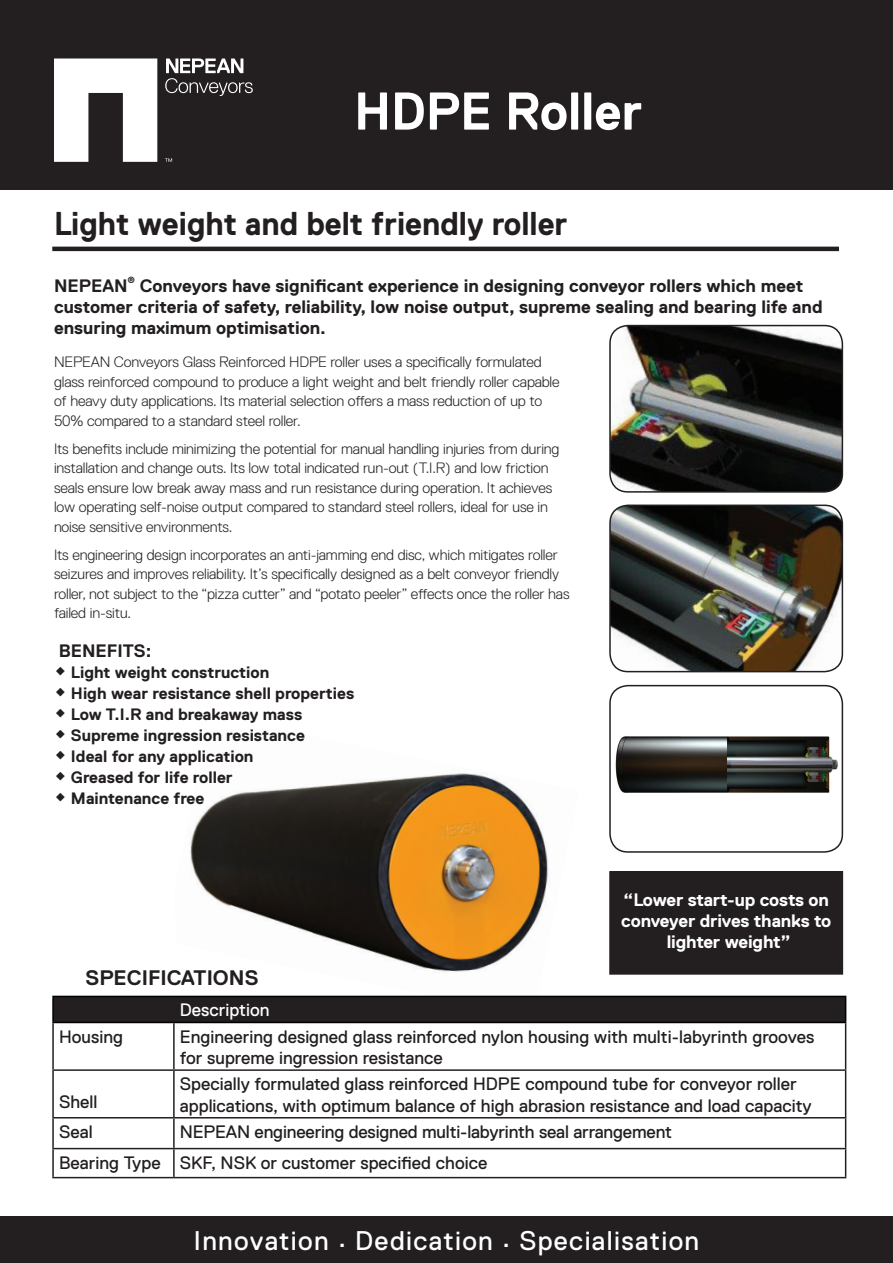
<style>
.page{position:relative;width:893px;height:1263px;background:#fff}
.page>*{position:absolute;margin:0;border:0;box-sizing:border-box;transform-origin:0 0}
.t1{font:700 53.1px "Replica Std";color:#fff;scale:.95 1}
.t2{font:700 33px "Replica Std";color:#231f20;scale:.95 1}
.t3{font:27px "Replica Pro";letter-spacing:.05em;color:#fff}
.t4{font:700 21px "Replica Std";color:#231f20}
.t5{font:18px/21.6px "Replica Pro";color:#231f20}
.t6{font:700 18px/21px "Replica Std";color:#231f20}
.t7{font:700 18px/21px "Replica Std";letter-spacing:-.01em;color:#fff;text-align:center}
.t8{font:18px "Replica Pro";color:#fff}
.t9{font:700 16.5px "Replica Std";color:#231f20}
.t10{font:300 15px/19.5px "Replica Std";letter-spacing:-.01em;color:#231f20}
.t11{font:700 9px "Replica Std";color:#231f20}
.s1{font-size:27px}
</style>
<div class="page">
<img style="left:174px;top:773px;width:405px;height:223px">
<div style="left:610px;top:872px;width:232px;height:102px;background:#231f20"></div>
<div style="left:609px;top:871px;width:234px;height:104px;border:2px solid #231f20"></div>
<div style="left:0;top:0;width:893px;height:189px;background:#231f20"></div>
<svg style="left:165px;top:158px;width:7px;height:4px"></svg>
<svg style="left:54px;top:59px;width:103px;height:103px"></svg>
<svg style="left:165px;top:59px;width:88px;height:37px"></svg>
<div style="left:0;top:1217px;width:893px;height:46px;background:#231f20"></div>
<hr style="left:52px;top:247px;width:787px;height:4px;background:#231f20">
<img style="left:610px;top:686px;width:232px;height:166px">
<div style="left:609px;top:685px;width:234px;height:168px;border:2px solid #231f20;border-radius:18px"></div>
<img style="left:610px;top:506px;width:232px;height:166px">
<div style="left:609px;top:504px;width:234px;height:168px;border:2px solid #231f20;border-radius:18px"></div>
<img style="left:610px;top:326px;width:232px;height:164px">
<div style="left:609px;top:325px;width:234px;height:168px;border:2px solid #231f20;border-radius:18px"></div>
<hr style="left:52px;top:1023px;width:2px;height:46px;background:#231f20">
<hr style="left:173px;top:1023px;width:2px;height:46px;background:#231f20">
<hr style="left:845px;top:1023px;width:1px;height:46px;background:#231f20">
<hr style="left:52px;top:1069px;width:122px;height:2px;background:#231f20">
<hr style="left:52px;top:1071px;width:2px;height:46px;background:#231f20">
<hr style="left:174px;top:1069px;width:672px;height:2px;background:#231f20">
<hr style="left:173px;top:1071px;width:2px;height:46px;background:#231f20">
<hr style="left:845px;top:1071px;width:1px;height:46px;background:#231f20">
<hr style="left:52px;top:1117px;width:122px;height:1px;background:#231f20">
<hr style="left:52px;top:1118px;width:2px;height:30px;background:#231f20">
<hr style="left:174px;top:1117px;width:672px;height:1px;background:#231f20">
<hr style="left:173px;top:1118px;width:2px;height:30px;background:#231f20">
<hr style="left:845px;top:1118px;width:1px;height:30px;background:#231f20">
<hr style="left:52px;top:1148px;width:122px;height:1px;background:#231f20">
<hr style="left:52px;top:1149px;width:2px;height:28px;background:#231f20">
<hr style="left:174px;top:1148px;width:672px;height:1px;background:#231f20">
<hr style="left:173px;top:1149px;width:2px;height:28px;background:#231f20">
<svg style="left:845px;top:1149px;width:1px;height:28px"></svg>
<hr style="left:52px;top:1177px;width:122px;height:1px;background:#231f20">
<hr style="left:174px;top:1177px;width:672px;height:1px;background:#231f20">
<hr style="left:52px;top:996px;width:122px;height:1px;background:#000">
<hr style="left:52px;top:997px;width:2px;height:25px;background:#000">
<svg style="left:53px;top:996px;width:793px;height:26px;background:#201d1e"></svg>
<hr style="left:52px;top:1022px;width:122px;height:1px;background:#000">
<hr style="left:174px;top:1022px;width:672px;height:1px;background:#000">
<h1 class="t1" style="left:354px;top:82px;width:305px">HDPE Roller</h1>
<h2 class="t2" style="left:54px;top:205px;width:542px">Light weight and belt friendly roller</h2>
<p class="t6" style="left:54px;top:276px;width:75px">NEPEAN</p>
<p class="t11" style="left:128px;top:275px;width:9px">®</p>
<p class="t6" style="left:54px;top:276px;width:770px;text-indent:86px">Conveyors have significant experience in designing conveyor rollers which meet customer criteria of safety, reliability, low noise output, supreme sealing and bearing life and ensuring maximum optimisation.</p>
<p class="t10" style="left:54px;top:352px;width:507px">NEPEAN Conveyors Glass Reinforced HDPE roller uses a specifically formulated glass reinforced compound to produce a light weight and belt friendly roller capable of heavy duty applications. Its material selection offers a mass reduction of up to 50% compared to a standard steel roller.</p>
<p class="t10" style="left:54px;top:439px;width:507px">Its benefits include minimizing the potential for manual handling injuries from during installation and change outs. Its low total indicated run-out (T.I.R) and low friction seals ensure low break away mass and run resistance during operation. It achieves low operating self-noise output compared to standard steel rollers, ideal for use in noise sensitive environments.</p>
<p class="t10" style="left:54px;top:545px;width:517px">Its engineering design incorporates an anti-jamming end disc, which mitigates roller seizures and improves reliability. It’s specifically designed as a belt conveyor friendly roller, not subject to the “pizza cutter” and “potato peeler” effects once the roller has failed in-situ.</p>
<p class="t6" style="left:59px;top:640px;width:94px">BENEFITS:</p>
<p class="t9" style="left:54px;top:663px;width:217px"><span class="s1">•</span> Light weight construction</p>
<p class="t9" style="left:54px;top:684px;width:302px"><span class="s1">•</span> High wear resistance shell properties</p>
<p class="t9" style="left:54px;top:705px;width:250px"><span class="s1">•</span> Low T.I.R and breakaway mass</p>
<p class="t9" style="left:54px;top:726px;width:252px"><span class="s1">•</span> Supreme ingression resistance</p>
<p class="t9" style="left:54px;top:747px;width:201px"><span class="s1">•</span> Ideal for any application</p>
<p class="t9" style="left:54px;top:768px;width:180px"><span class="s1">•</span> Greased for life roller</p>
<p class="t9" style="left:54px;top:789px;width:152px"><span class="s1">•</span> Maintenance free</p>
<h3 class="t4" style="left:86px;top:966px;width:175px">SPECIFICATIONS</h3>
<p class="t8" style="left:180px;top:1000px;width:91px">Description</p>
<p class="t7" style="left:621px;top:889px;width:211px">“Lower start-up costs on conveyer drives thanks to lighter weight”</p>
<p class="t5" style="left:59px;top:1025px;width:65px">Housing</p>
<p class="t5" style="left:180px;top:1025px;width:636px">Engineering designed glass reinforced nylon housing with multi-labyrinth grooves for supreme ingression resistance</p>
<p class="t5" style="left:59px;top:1091px;width:40px">Shell</p>
<p class="t5" style="left:180px;top:1073px;width:633px">Specially formulated glass reinforced HDPE compound tube for conveyor roller applications, with optimum balance of high abrasion resistance and load capacity</p>
<p class="t5" style="left:59px;top:1121px;width:35px">Seal</p>
<p class="t5" style="left:59px;top:1116px;width:614px;line-height:30.8px;text-indent:121px">NEPEAN engineering designed multi-labyrinth seal arrangement<br>Bearing Type SKF, NSK or customer specified choice</p>
<h3 class="t3" style="left:194px;top:1226px;width:507px">Innovation . Dedication . Specialisation</h3>
</div>
